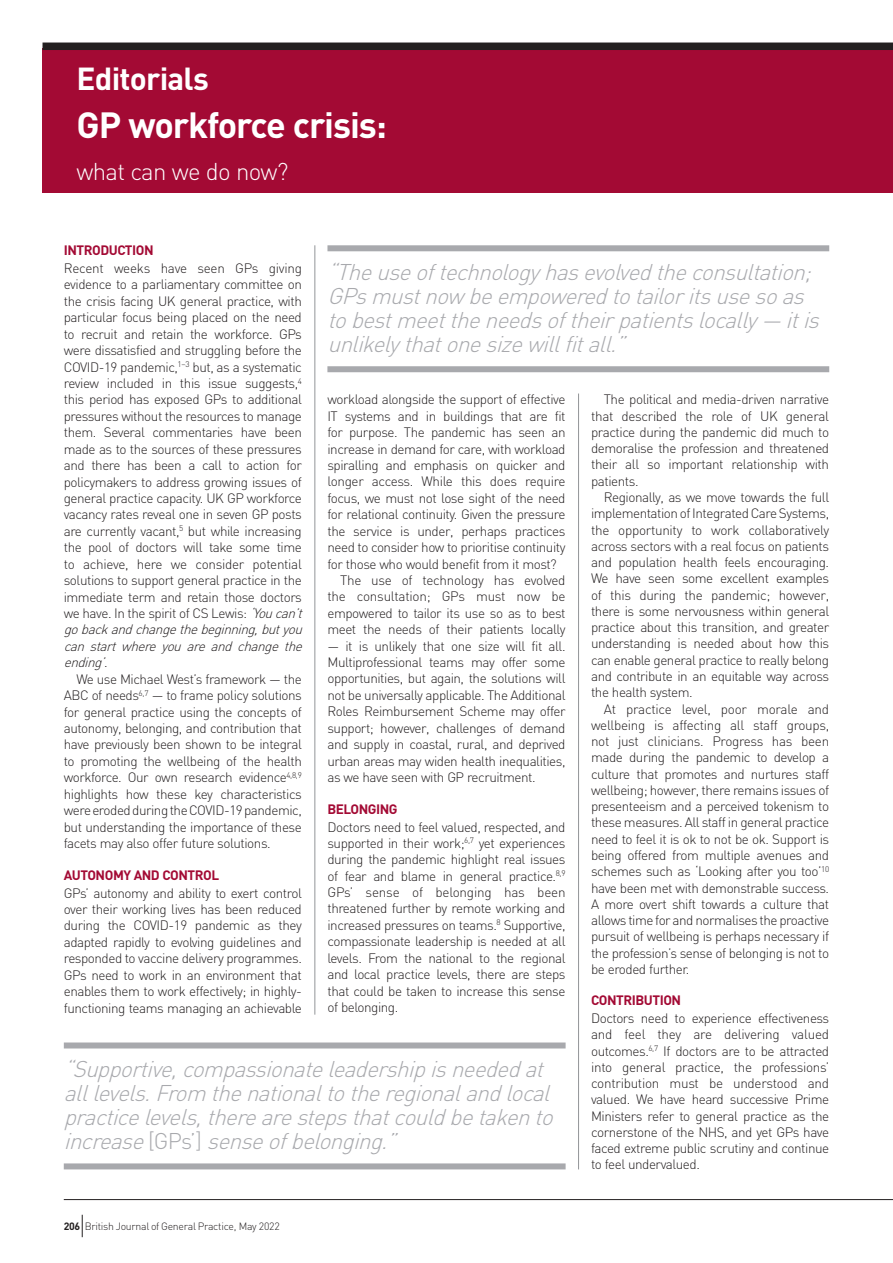
<style>
.page{position:relative;width:893px;height:1263px;background:#fff}
.page>*{position:absolute;margin:0;border:0;box-sizing:border-box;transform-origin:0 0}
.t1{font:700 36px "DIN";letter-spacing:-.03em;color:#fff}
.t2{font:700 31.5px "DIN";letter-spacing:-.025em;color:#fff}
.t3{font:300 24px "DIN";letter-spacing:-.03em;color:#fff}
.t4{font:italic 300 22.5px/24px "DIN";color:#a8a9ad}
.t5{font:300 13.5px/16.2px "DIN";letter-spacing:-.035em;color:#231f20;text-align:justify}
.t6{font:700 13.5px "DIN";letter-spacing:-.035em;color:#a30a34}
.t7{font:300 10.5px "DIN";letter-spacing:-.025em;color:#231f20}
.s1{font-style:italic}
.s2{font-style:normal}
.s3{font-weight:700}
</style>
<div class="page">
<div style="left:43px;top:49px;width:850px;height:144px;background:#a30a34"></div>
<hr style="left:578px;top:393px;width:1px;height:776px;background:#939598">
<div style="left:43px;top:43px;width:850px;height:7px;background:#231f20"></div>
<hr style="left:315px;top:245px;width:1px;height:770px;background:#939598">
<hr style="left:64px;top:1199px;width:829px;height:1px;background:#231f20">
<svg style="left:82px;top:1215px;width:1px;height:22px"></svg>
<div style="left:64px;top:1163px;width:502px;height:6px;background:#a8a9ad"></div>
<div style="left:64px;top:1042px;width:502px;height:6px;background:#a8a9ad"></div>
<div style="left:327px;top:366px;width:502px;height:6px;background:#a8a9ad"></div>
<div style="left:327px;top:245px;width:502px;height:6px;background:#a8a9ad"></div>
<h2 class="t2" style="left:77px;top:65px;width:134px">Editorials</h2>
<h1 class="t1" style="left:77px;top:109px;width:312px">GP workforce crisis:</h1>
<h3 class="t3" style="left:77px;top:161px;width:214px">what can we do now?</h3>
<p class="t6" style="left:64px;top:244px;width:91px">INTRODUCTION</p>
<p class="t5" style="left:64px;top:261px;width:243px;text-align:left">Recent weeks have seen GPs giving evidence to a parliamentary committee on the crisis facing UK general practice, with particular focus being placed on the need to recruit and retain the workforce. GPs were dissatisfied and struggling before the COVID-19 pandemic,<sup>1–3</sup> but, as a systematic review included in this issue suggests,<sup>4 </sup>this period has exposed GPs to additional pressures without the resources to manage them. Several commentaries have been made as to the sources of these pressures and there has been a call to action for policymakers to address growing issues of general practice capacity. UK GP workforce vacancy rates reveal one in seven GP posts are currently vacant,<sup>5</sup> but while increasing the pool of doctors will take some time to achieve, here we consider potential solutions to support general practice in the immediate term and retain those doctors we have. In the spirit of CS Lewis: <span class="s1">‘Youcan’t gobackandchangethebeginning,butyou can start where you are and change the ending’</span>.</p>
<p class="t5" style="left:64px;top:672px;width:240px;text-indent:13px">We use Michael West’s framework — the ABC of needs<sup>6,7</sup> — to frame policy solutions for general practice using the concepts of autonomy, belonging, and contribution that have previously been shown to be integral to promoting the wellbeing of the health workforce. Our own research evidence<sup>4,8,9 </sup>highlights how these key characteristics were eroded during the COVID-19 pandemic, but understanding the importance of these facets may also offer future solutions.</p>
<p class="t6" style="left:64px;top:869px;width:157px">AUTONOMY AND CONTROL</p>
<p class="t5" style="left:64px;top:885px;width:240px">GPs’ autonomy and ability to exert control over their working lives has been reduced during the COVID-19 pandemic as they adapted rapidly to evolving guidelines and responded to vaccine delivery programmes.<br>GPs need to work in an environment that enables them to work effectively; in highly&shy;functioning teams managing an achievable</p>
<h3 class="t4" style="left:327px;top:262px;width:499px">“Theuseoftechnologyhasevolvedtheconsultation; GPsmustnow beempoweredtotailoritsusesoas tobestmeettheneedsoftheirpatientslocally— itis unlikelythatonesizewillfitall.”</h3>
<p class="t5" style="left:591px;top:392px;width:240px;text-indent:13px">The political and media-driven narrative that described the role of UK general practice during the pandemic did much to demoralise the profession and threatened their all so important relationship with patients.</p>
<p class="t5" style="left:591px;top:490px;width:240px;text-indent:13px">Regionally, as we move towards the full implementation of Integrated Care Systems, the opportunity to work collaboratively across sectors with a real focus on patients and population health feels encouraging.<br>We have seen some excellent examples of this during the pandemic; however, there is some nervousness within general practice about this transition, and greater understanding is needed about how this can enable general practice to really belong and contribute in an equitable way across the health system.</p>
<p class="t5" style="left:591px;top:701px;width:240px;text-indent:13px">At practice level, poor morale and wellbeing is affecting all staff groups, not just clinicians. Progress has been made during the pandemic to develop a culture that promotes and nurtures staff wellbeing; however, there remains issues of presenteeism and a perceived tokenism to these measures. All staff in general practice need to feel it is ok to not be ok. Support is being offered from multiple avenues and schemes such as ‘Looking after you too’<sup>10 </sup>have been met with demonstrable success.<br>A more overt shift towards a culture that allows time for and normalises the proactive pursuit of wellbeing is perhaps necessary if the profession’s sense of belonging is not to be eroded further.</p>
<p class="t6" style="left:591px;top:994px;width:92px">CONTRIBUTION</p>
<p class="t5" style="left:591px;top:1011px;width:240px">Doctors need to experience effectiveness and feel they are delivering valued outcomes.<sup>6,7</sup> If doctors are to be attracted into general practice, the professions’ contribution must be understood and valued. We have heard successive Prime Ministers refer to general practice as the cornerstone of the NHS, and yet GPs have faced extreme public scrutiny and continue to feel undervalued.</p>
<p class="t5" style="left:327px;top:392px;width:240px">workload alongside the support of effective</p>
<p class="t5" style="left:327px;top:409px;width:240px">IT systems and in buildings that are fit</p>
<p class="t5" style="left:327px;top:425px;width:240px">for purpose. The pandemic has seen an</p>
<p class="t5" style="left:327px;top:442px;width:240px">increase in demand for care, with workload</p>
<p class="t5" style="left:327px;top:458px;width:240px">spiralling and emphasis on quicker and</p>
<p class="t5" style="left:327px;top:474px;width:239px">longer access. While this does require</p>
<p class="t5" style="left:327px;top:491px;width:240px">focus, we must not lose sight of the need</p>
<p class="t5" style="left:327px;top:507px;width:240px">for relational continuity. Given the pressure</p>
<p class="t5" style="left:327px;top:524px;width:240px">the service is under, perhaps practices</p>
<p class="t5" style="left:327px;top:540px;width:240px">need to consider how to prioritise continuity</p>
<p class="t5" style="left:327px;top:557px;width:231px">for those who would benefit from it most?</p>
<p class="t5" style="left:340px;top:573px;width:227px">The use of technology has evolved</p>
<p class="t5" style="left:327px;top:589px;width:239px">the consultation; GPs must now be</p>
<p class="t5" style="left:327px;top:606px;width:240px">empowered to tailor its use so as to best</p>
<p class="t5" style="left:327px;top:622px;width:240px">meet the needs of their patients locally</p>
<p class="t5" style="left:327px;top:639px;width:240px">— it is unlikely that one size will fit all.<br>Multiprofessional teams may offer some opportunities, but again, the solutions will not be universally applicable. The Additional Roles Reimbursement Scheme may offer support; however, challenges of demand and supply in coastal, rural, and deprived urban areas may widen health inequalities, as we have seen with GP recruitment.</p>
<p class="t6" style="left:327px;top:803px;width:72px">BELONGING</p>
<p class="t5" style="left:327px;top:819px;width:240px">Doctors need to feel valued, respected, and supported in their work;<sup>6,7</sup> yet experiences during the pandemic highlight real issues of fear and blame in general practice.<sup>8,9<br></sup>GPs’ sense of belonging has been threatened further by remote working and increased pressures on teams.<sup>8</sup> Supportive, compassionate leadership is needed at all levels. From the national to the regional and local practice levels, there are steps that could be taken to increase this sense of belonging.</p>
<h3 class="t4" style="left:64px;top:1059px;width:496px">“Supportive,compassionateleadershipisneededat alllevels.From thenationaltotheregionalandlocal practicelevels,therearestepsthatcouldbetakento increase<span class="s2">[ G P s ’ ]</span> senseofbelonging.”</h3>
<p class="t7" style="left:64px;top:1221px;width:217px"><span class="s3">206</span> British Journal of General Practice, May 2022</p>
</div>
